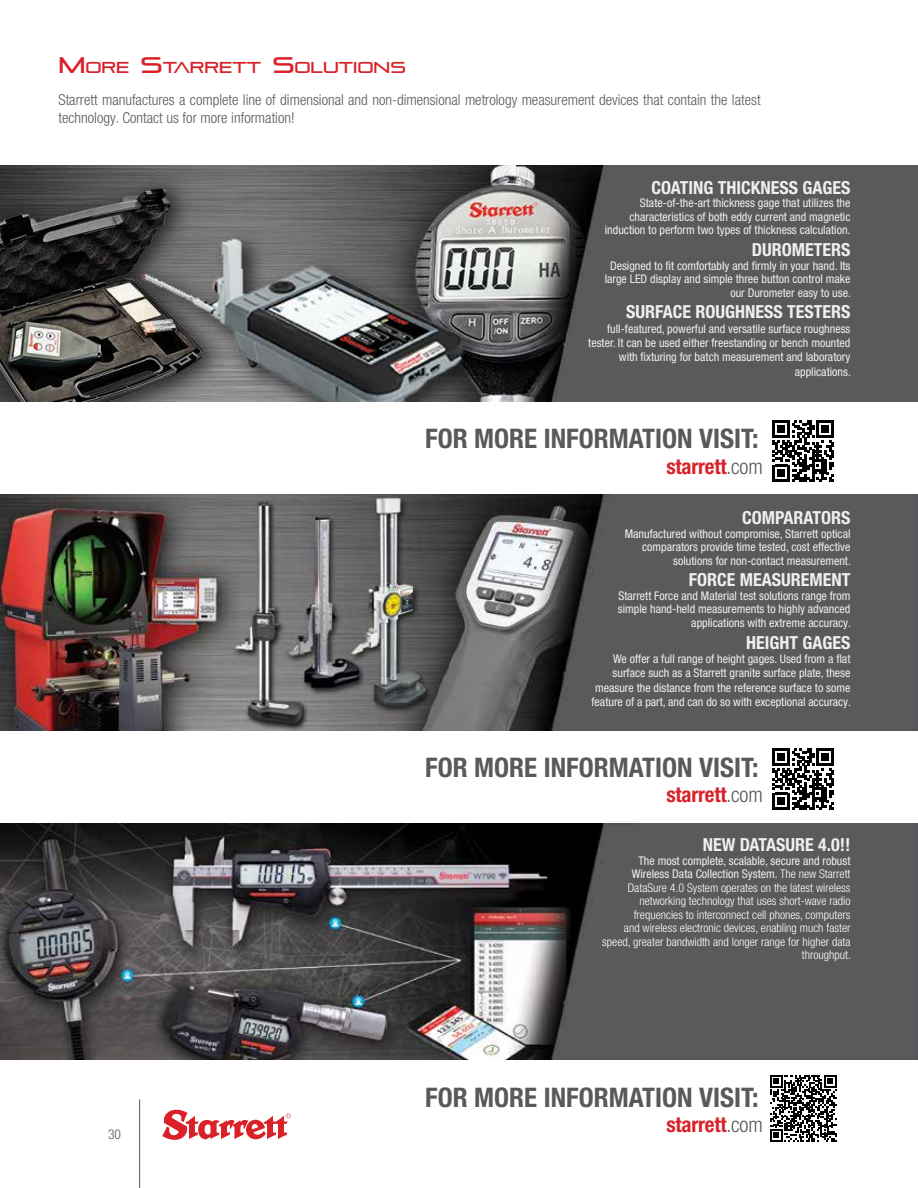
<style>
.page{position:relative;width:918px;height:1188px;background:#fff}
.page>*{position:absolute;margin:0;border:0;box-sizing:border-box;transform-origin:0 0}
.t1{font:700 condensed 27px "Helvetica Neue LT Pro";color:#58595b}
.t2{font:700 condensed 21px "Helvetica Neue LT Pro";letter-spacing:-.01em;color:#da2128}
.t3{font:700 condensed 18px "Helvetica Neue LT Pro";color:#efeff0}
.t4{font:15.75px "Pirulen";color:#da2128}
.t5{font:300 condensed 15px/18px "Helvetica Neue LT Pro";color:#58595b}
.t6{font:300 condensed 13.5px "Helvetica Neue LT Pro";color:#58595b}
.t7{font:condensed 12px/13.5px "Helvetica Neue LT Pro";color:#efeff0;text-align:right}
.t8{font:300 condensed 12px/13.5px "Helvetica Neue LT Pro";color:#fff;text-align:right}
.s1{font-size:22.5px}
.s2{font-weight:300;color:#58595b}
.s3{font-weight:400;color:#efeff0}
</style>
<div class="page">
<img style="left:0;top:166px;width:918px;height:236px">
<img style="left:0;top:495px;width:918px;height:235px">
<img style="left:0;top:824px;width:918px;height:235px">
<svg style="left:773px;top:420px;width:61px;height:62px"></svg>
<svg style="left:773px;top:748px;width:61px;height:62px"></svg>
<svg style="left:770px;top:1075px;width:67px;height:67px"></svg>
<hr style="left:139px;top:1099px;width:1px;height:89px;background:#58595b">
<svg style="left:162px;top:1110px;width:129px;height:30px"></svg>
<h3 class="t4" style="left:59px;top:58px;width:347px"><span class="s1">M</span>ORE <span class="s1">S</span>TARRETT <span class="s1">S</span>OLUTIONS</h3>
<p class="t5" style="left:58px;top:91px;width:704px">Starrett manufactures a complete line of dimensional and non-dimensional metrology measurement devices that contain the latest technology. Contact us for more information!</p>
<h3 class="t3" style="left:652px;top:177px;width:200px">COATING THICKNESS GAGES</h3>
<p class="t7" style="left:605px;top:196px;width:247px">State-of-the-art thickness gage that utilizes the characteristics of both eddy current and magnetic induction to perform two types of thickness calculation.</p>
<h3 class="t3" style="left:752px;top:239px;width:100px">DUROMETERS</h3>
<p class="t7" style="left:605px;top:258px;width:248px">Designed to fit comfortably and firmly in your hand. Its large LED display and simple three button control make our Durometer easy to use.</p>
<h3 class="t3" style="left:626px;top:301px;width:226px">SURFACE ROUGHNESS TESTERS</h3>
<p class="t7" style="left:588px;top:321px;width:264px;line-height:14.4px">full-featured, powerful and versatile surface roughness tester. It can be used either freestanding or bench mounted with fixturing for batch measurement and laboratory applications.</p>
<h1 class="t1" style="left:425px;top:423px;width:335px">FOR MORE INFORMATION VISIT:</h1>
<h2 class="t2" style="left:666px;top:453px;width:98px">starrett<span class="s2">.com</span></h2>
<h3 class="t3" style="left:742px;top:507px;width:110px">COMPARATORS</h3>
<p class="t7" style="left:625px;top:527px;width:228px">Manufactured without compromise, Starrett optical comparators provide time tested, cost effective solutions for non-contact measurement.</p>
<h3 class="t3" style="left:689px;top:569px;width:163px">FORCE MEASUREMENT</h3>
<p class="t7" style="left:618px;top:589px;width:234px">Starrett Force and Material test solutions range from simple hand-held measurements to highly advanced applications with extreme accuracy.</p>
<h3 class="t3" style="left:746px;top:631px;width:106px">HEIGHT GAGES</h3>
<p class="t7" style="left:592px;top:651px;width:261px;line-height:14.4px">We offer a full range of height gages. Used from a flat surface such as a Starrett granite surface plate, these measure the distance from the reference surface to some feature of a part, and can do so with exceptional accuracy.</p>
<h1 class="t1" style="left:425px;top:751px;width:335px">FOR MORE INFORMATION VISIT:</h1>
<h2 class="t2" style="left:666px;top:782px;width:98px">starrett<span class="s2">.com</span></h2>
<p class="t6" style="left:108px;top:1127px;width:14px">30</p>
<h3 class="t3" style="left:703px;top:834px;width:149px">NEW DATASURE 4.0!!</h3>
<p class="t8" style="left:602px;top:854px;width:250px"><span class="s3">The most complete, scalable, secure and robust Wireless Data Collection System.</span> The new Starrett DataSure 4.0 System operates on the latest wireless networking technology that uses short-wave radio frequencies to interconnect cell phones, computers<br>and wireless electronic devices, enabling much faster speed, greater bandwidth and longer range for higher data throughput.</p>
<h1 class="t1" style="left:425px;top:1081px;width:335px">FOR MORE INFORMATION VISIT:</h1>
<h2 class="t2" style="left:666px;top:1112px;width:98px">starrett<span class="s2">.com</span></h2>
</div>
